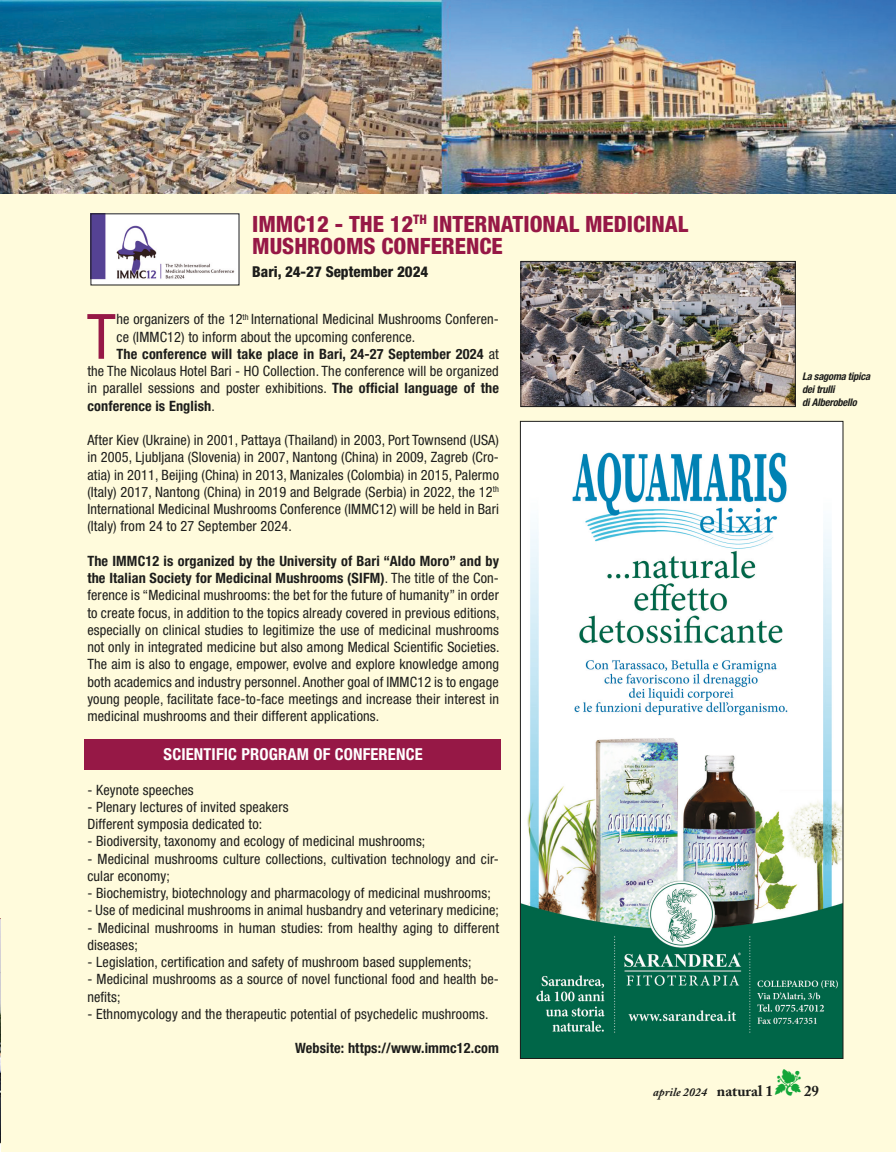
<style>
.page{position:relative;width:896px;height:1152px;background:#fff}
.page>*{position:absolute;margin:0;border:0;box-sizing:border-box;transform-origin:0 0}
.web{font:condensed 62.55px "Helvetica Neue LT Std";color:#961846}
.TITOLO_PRINCIPALE{font:800 condensed 22.5px "Helvetica Neue LT Std";color:#961846}
.web-2{font:700 condensed 16.5px "Helvetica Neue LT Std";letter-spacing:.01em;color:#fff}
.TITOLO_PRINCIPALE-2{font:800 condensed 15px "Helvetica Neue LT Std";color:#1d1d1b}
.t1{font:700 15px "Adobe Caslon Pro";color:#1d1d1b}
.web-3{font:condensed 14.25px/17.2px "Helvetica Neue LT Std";letter-spacing:.01em;color:#1d1d1b}
.web-4{font:700 condensed 14.25px "Helvetica Neue LT Std";letter-spacing:.01em;color:#1d1d1b}
.t2{font:italic 700 12px "Adobe Caslon Pro";color:#1d1d1b}
.t3{font:italic 700 condensed 10.5px/12.6px "Helvetica Neue LT Std";letter-spacing:-.02em;color:#1d1d1b}
.s1{font-weight:700}
.s2{color:#13a638}
.s3{font-style:normal;font-size:15px}
</style>
<div class="page">
<div style="left:0;top:0;width:895px;height:1152px;background:#fffbdc"></div>
<img style="left:522px;top:423px;width:319px;height:634px">
<div style="left:84px;top:739px;width:417px;height:30px;background:#961846"></div>
<img style="left:0;top:0;width:895px;height:193px">
<img style="left:92px;top:215px;width:145px;height:68px">
<img style="left:522px;top:263px;width:271px;height:142px">
<div style="left:520px;top:261px;width:275px;height:146px;border:1px solid #1d1d1b"></div>
<img style="left:0;top:918px;width:1px;height:231px">
<svg style="left:892px;top:0;width:4px;height:3px"></svg>
<p class="TITOLO_PRINCIPALE" style="left:252px;top:210px;width:437px">IMMC12 - THE 12<sup>TH</sup> INTERNATIONAL MEDICINAL</p>
<p class="TITOLO_PRINCIPALE" style="left:252px;top:232px;width:252px">MUSHROOMS CONFERENCE</p>
<p class="TITOLO_PRINCIPALE-2" style="left:252px;top:262px;width:178px">Bari, 24-27 September 2024</p>
<p class="web" style="left:87px;top:300px;width:30px">T</p>
<p class="web-3" style="left:116px;top:310px;width:384px">he organizers of the 12<sup>th</sup> International Medicinal Mushrooms Conferen&shy;ce (IMMC12) to inform about the upcoming conference.</p>
<p class="web-3" style="left:87px;top:345px;width:413px;text-align:justify;text-indent:29px"><span class="s1">The conference will take place in Bari, 24-27 September 2024</span> at the The Nicolaus Hotel Bari - HO Collection. The conference will be organized in parallel sessions and poster exhibitions. <span class="s1">The official language of the conference is English</span>.</p>
<p class="web-3" style="left:87px;top:431px;width:413px;text-align:justify">After Kiev (Ukraine) in 2001, Pattaya (Thailand) in 2003, Port Townsend (USA) in 2005, Ljubljana (Slovenia) in 2007, Nantong (China) in 2009, Zagreb (Cro&shy;atia) in 2011, Beijing (China) in 2013, Manizales (Colombia) in 2015, Palermo (Italy) 2017, Nantong (China) in 2019 and Belgrade (Serbia) in 2022, the 12<sup>th </sup>International Medicinal Mushrooms Conference (IMMC12) will be held in Bari (Italy) from 24 to 27 September 2024.</p>
<p class="web-3" style="left:87px;top:552px;width:413px;text-align:justify"><span class="s1">The IMMC12 is organized by the University of Bari “Aldo Moro” and by the Italian Society for Medicinal Mushrooms (SIFM)</span>. The title of the Con&shy;ference is “Medicinal mushrooms: the bet for the future of humanity” in order to create focus, in addition to the topics already covered in previous editions, especially on clinical studies to legitimize the use of medicinal mushrooms not only in integrated medicine but also among Medical Scientific Societies.<br>The aim is also to engage, empower, evolve and explore knowledge among both academics and industry personnel. Another goal of IMMC12 is to engage young people, facilitate face-to-face meetings and increase their interest in medicinal mushrooms and their different applications.</p>
<p class="web-2" style="left:164px;top:744px;width:260px">SCIENTIFIC PROGRAM OF CONFERENCE</p>
<p class="web-3" style="left:87px;top:781px;width:108px">- Keynote speeches</p>
<p class="web-3" style="left:87px;top:798px;width:203px">- Plenary lectures of invited speakers</p>
<p class="web-3" style="left:87px;top:815px;width:176px">Different symposia dedicated to:</p>
<p class="web-3" style="left:87px;top:832px;width:339px">- Biodiversity, taxonomy and ecology of medicinal mushrooms;</p>
<p class="web-3" style="left:87px;top:850px;width:413px">- Medicinal mushrooms culture collections, cultivation technology and cir&shy;cular economy;</p>
<p class="web-3" style="left:87px;top:884px;width:405px">- Biochemistry, biotechnology and pharmacology of medicinal mushrooms;</p>
<p class="web-3" style="left:87px;top:901px;width:413px">- Use of medicinal mushrooms in animal husbandry and veterinary medicine;</p>
<p class="web-3" style="left:87px;top:919px;width:413px">- Medicinal mushrooms in human studies: from healthy aging to different diseases;</p>
<p class="web-3" style="left:87px;top:953px;width:385px">- Legislation, certification and safety of mushroom based supplements;</p>
<p class="web-3" style="left:87px;top:970px;width:413px">- Medicinal mushrooms as a source of novel functional food and health be&shy;nefits;</p>
<p class="web-3" style="left:87px;top:1005px;width:403px">- Ethnomycology and the therapeutic potential of psychedelic mushrooms.</p>
<p class="web-4" style="left:295px;top:1040px;width:205px">Website: https://www.immc12.com</p>
<p class="t3" style="left:802px;top:370px;width:70px">La sagoma tipica dei trulli</p>
<p class="t3" style="left:802px;top:396px;width:56px">di Alberobello</p>
<p class="t1" style="left:775px;top:1082px;width:45px"><span class="s2">▼</span>29</p>
<p class="t2" style="left:653px;top:1084px;width:121px">aprile 2024 <span class="s3">natural 1</span></p>
</div>
